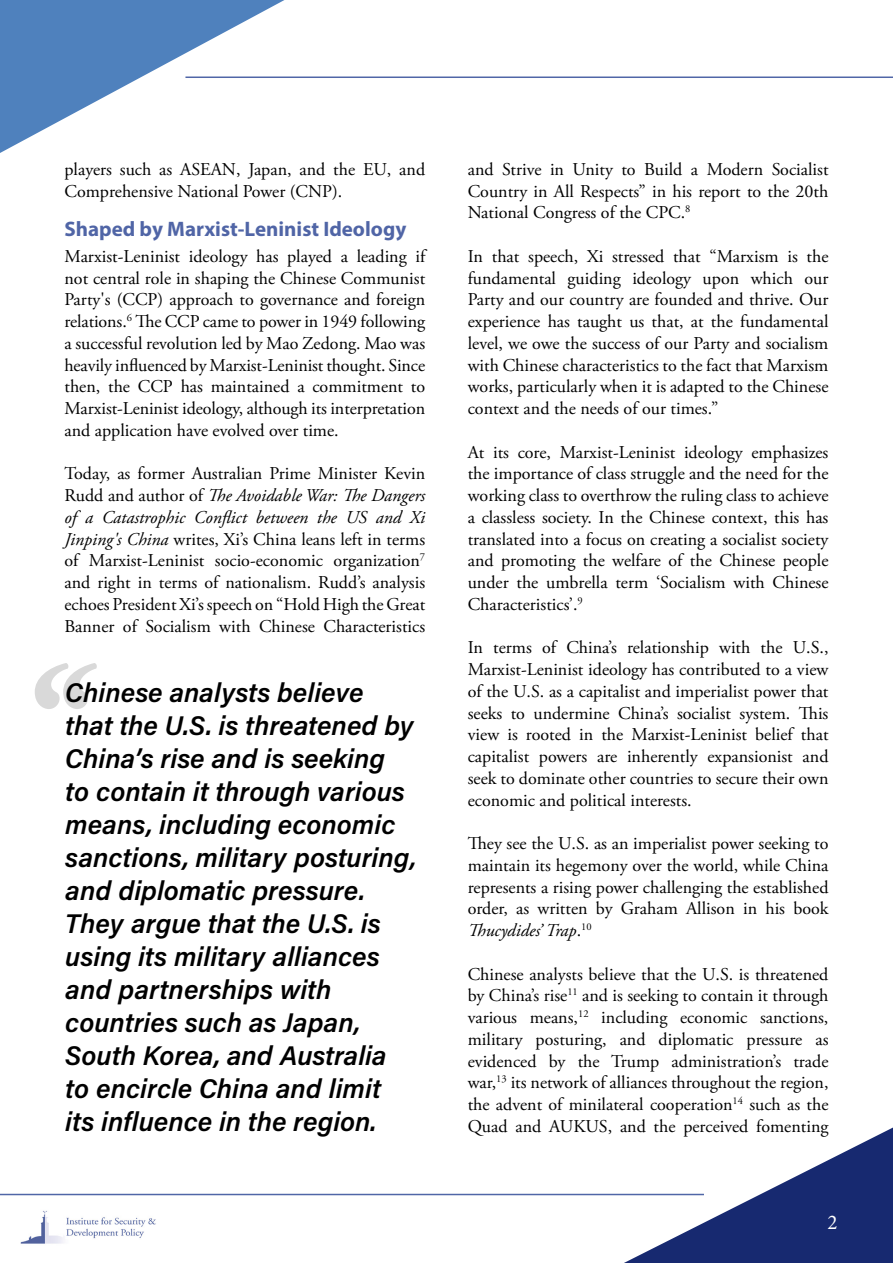
<style>
.page{position:relative;width:893px;height:1263px;background:#fff}
.page>*{position:absolute;margin:0;border:0;box-sizing:border-box;transform-origin:0 0}
.Pull_Quote{font:27px/33px "Acumin Variable Concept";color:#000}
.Head-1{font:700 21px "Myriad Pro";color:#5065a6}
.t1{font:21px "Minion Pro";color:#fff}
.t2{font:18px/21.8px "Adobe Garamond Pro";color:#000;text-align:justify}
.s1{font-style:italic}
</style>
<div class="page">
<svg style="left:0;top:0;width:284px;height:153px"></svg>
<hr style="left:185px;top:77px;width:708px;height:1px;background:#5066a7">
<svg style="left:624px;top:1127px;width:269px;height:136px"></svg>
<hr style="left:0;top:1194px;width:704px;height:1px;background:#5066a7">
<img style="left:20px;top:1210px;width:136px;height:34px">
<svg style="left:35px;top:663px;width:62px;height:46px"></svg>
<p class="t2" style="left:64px;top:159px;width:362px">players such as ASEAN, Japan, and the EU, and<br>Comprehensive National Power (CNP).</p>
<p class="Head-1" style="left:64px;top:216px;width:343px">Shaped by Marxist-Leninist Ideology</p>
<p class="t2" style="left:64px;top:246px;width:364px;text-align:left">Marxist-Leninist ideology has played a leading if not central role in shaping the Chinese Communist Party's (CCP) approach to governance and foreign relations.<sup>6</sup> The CCP came to power in 1949 following a successful revolution led by Mao Zedong. Mao was heavily influenced by Marxist-Leninist thought. Since then, the CCP has maintained a commitment to Marxist-Leninist ideology, although its interpretation and application have evolved over time.</p>
<p class="t2" style="left:64px;top:463px;width:362px">Today, as former Australian Prime Minister Kevin Rudd and author of <span class="s1">The Avoidable War: The Dangers of a Catastrophic Conflict between the US and Xi Jinping's China</span> writes, Xi’s China leans left in terms of Marxist-Leninist socio-economic organization<sup>7 </sup>and right in terms of nationalism. Rudd’s analysis echoes President Xi’s speech on “Hold High the Great Banner of Socialism with Chinese Characteristics</p>
<p class="Pull_Quote" style="left:65px;top:675px;width:353px">Chinese analysts believe that the U.S. is threatened by<br>China’s rise and is seeking<br>to contain it through various means, including economic sanctions, military posturing, and diplomatic pressure.<br>They argue that the U.S. is using its military alliances and partnerships with countries such as Japan,<br>South Korea, and Australia to encircle China and limit its influence in the region.</p>
<p class="t2" style="left:468px;top:159px;width:362px">and Strive in Unity to Build a Modern Socialist Country in All Respects” in his report to the 20th National Congress of the CPC.<sup>8</sup></p>
<p class="t2" style="left:468px;top:246px;width:362px">In that speech, Xi stressed that “Marxism is the fundamental guiding ideology upon which our Party and our country are founded and thrive. Our experience has taught us that, at the fundamental level, we owe the success of our Party and socialism with Chinese characteristics to the fact that Marxism works, particularly when it is adapted to the Chinese context and the needs of our times.”</p>
<p class="t2" style="left:468px;top:442px;width:362px">At its core, Marxist-Leninist ideology emphasizes the importance of class struggle and the need for the working class to overthrow the ruling class to achieve a classless society. In the Chinese context, this has translated into a focus on creating a socialist society and promoting the welfare of the Chinese people under the umbrella term ‘Socialism with Chinese Characteristics’.<sup>9</sup></p>
<p class="t2" style="left:468px;top:637px;width:362px">In terms of China’s relationship with the U.S., Marxist-Leninist ideology has contributed to a view of the U.S. as a capitalist and imperialist power that seeks to undermine China’s socialist system. This view is rooted in the Marxist-Leninist belief that capitalist powers are inherently expansionist and seek to dominate other countries to secure their own economic and political interests.</p>
<p class="t2" style="left:468px;top:833px;width:362px">They see the U.S. as an imperialist power seeking to maintain its hegemony over the world, while China represents a rising power challenging the established order, as written by Graham Allison in his book <span class="s1">Thucydides’ Trap</span>.<sup>10</sup></p>
<p class="t2" style="left:468px;top:964px;width:362px">Chinese analysts believe that the U.S. is threatened by China’s rise<sup>11</sup> and is seeking to contain it through various means,<sup>12</sup> including economic sanctions, military posturing, and diplomatic pressure as evidenced by the Trump administration’s trade war,<sup>13</sup> its network of alliances throughout the region, the advent of minilateral cooperation<sup>14</sup> such as the Quad and AUKUS, and the perceived fomenting</p>
<p class="t1" style="left:827px;top:1208px;width:12px">2</p>
</div>
